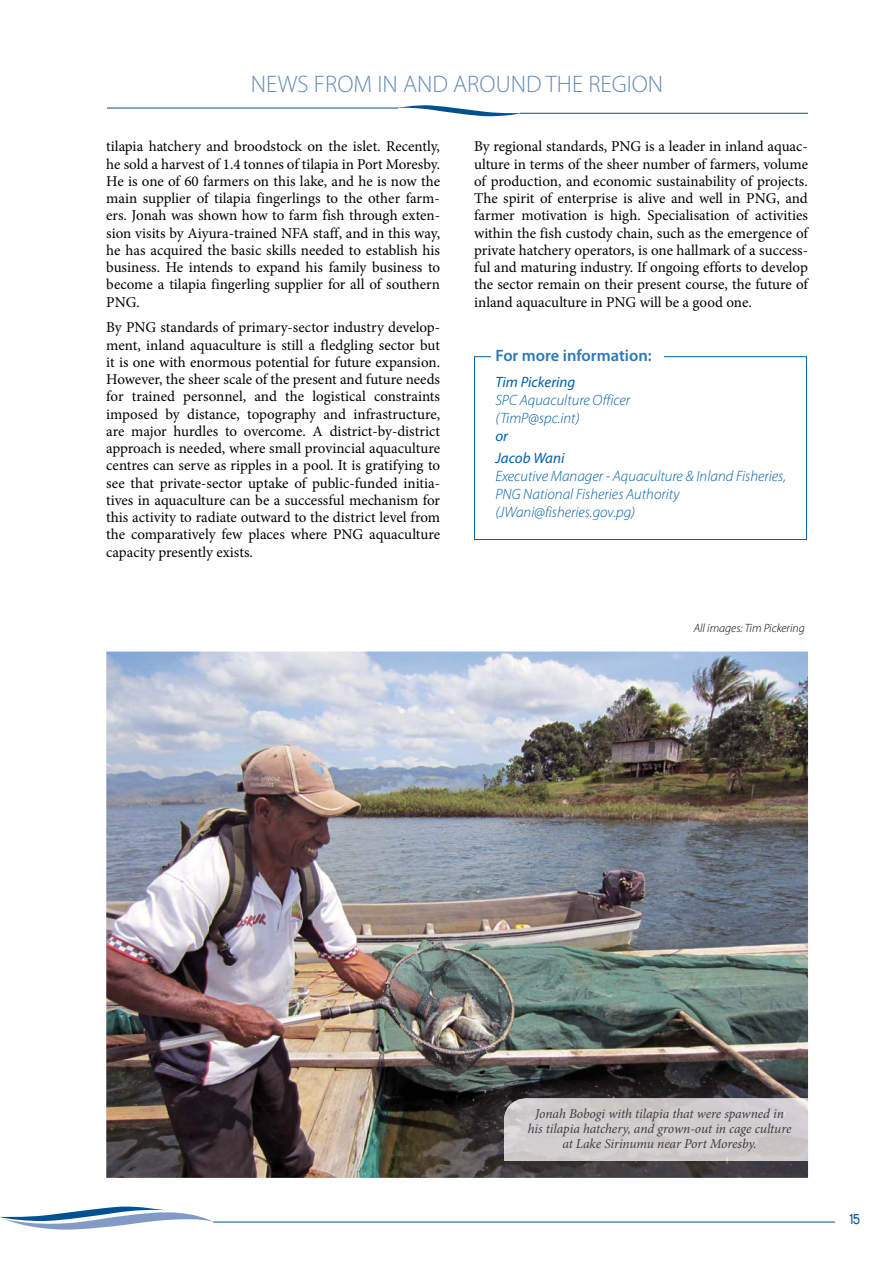
<style>
.page{position:relative;width:893px;height:1263px;background:#fff}
.page>*{position:absolute;margin:0;border:0;box-sizing:border-box;transform-origin:0 0}
.t1{font:300 24px "Myriad Pro";color:#6689b8}
.t2{font:600 16.5px "Myriad Pro";color:#2b79b8}
.t3{font:15px/17.2px "Minion Pro";color:#000;text-align:justify}
.t4{font:italic 300 15px/18px "Myriad Pro";color:#0060a9}
.t5{font:italic 15px/22.2px "Myriad Pro";color:#0060a9}
.t6{font:15px "Duepuntozero";color:#005192}
.t7{font:italic 13.5px/15px "Minion Pro";letter-spacing:-.01em;color:#3e3d40;text-align:center}
.t8{font:italic 300 12px "Myriad Pro";color:#000}
</style>
<div class="page">
<svg style="left:0;top:1206px;width:214px;height:24px"></svg>
<hr style="left:213px;top:1222px;width:622px;height:1px;background:#005192">
<hr style="left:520px;top:113px;width:288px;height:1px;background:#005192">
<hr style="left:107px;top:108px;width:291px;height:1px;background:#005192">
<svg style="left:395px;top:105px;width:126px;height:11px"></svg>
<img style="left:106px;top:652px;width:702px;height:526px">
<img style="left:504px;top:1098px;width:304px;height:63px">
<svg style="left:474px;top:356px;width:333px;height:184px"></svg>
<h1 class="t1" style="left:251px;top:75px;width:414px">NEWS FROM IN AND AROUND THE REGION</h1>
<p class="t3" style="left:106px;top:139px;width:335px">tilapia hatchery and broodstock on the islet. Recently, he sold a harvest of 1.4 tonnes of tilapia in Port Moresby.<br>He is one of 60 farmers on this lake, and he is now the main supplier of tilapia fingerlings to the other farm&shy;ers. Jonah was shown how to farm fish through exten&shy;sion visits by Aiyura-trained NFA staff, and in this way, he has acquired the basic skills needed to establish his business. He intends to expand his family business to become a tilapia fingerling supplier for all of southern PNG.</p>
<p class="t3" style="left:106px;top:320px;width:335px">By PNG standards of primary-sector industry develop&shy;ment, inland aquaculture is still a fledgling sector but it is one with enormous potential for future expansion.<br>However, the sheer scale of the present and future needs for trained personnel, and the logistical constraints imposed by distance, topography and infrastructure, are major hurdles to overcome. A district-by-district approach is needed, where small provincial aquaculture centres can serve as ripples in a pool. It is gratifying to see that private-sector uptake of public-funded initia&shy;tives in aquaculture can be a successful mechanism for this activity to radiate outward to the district level from the comparatively few places where PNG aquaculture capacity presently exists.</p>
<p class="t3" style="left:474px;top:139px;width:335px">By regional standards, PNG is a leader in inland aquac&shy;ulture in terms of the sheer number of farmers, volume of production, and economic sustainability of projects.<br>The spirit of enterprise is alive and well in PNG, and farmer motivation is high. Specialisation of activities within the fish custody chain, such as the emergence of private hatchery operators, is one hallmark of a success&shy;ful and maturing industry. If ongoing efforts to develop the sector remain on their present course, the future of inland aquaculture in PNG will be a good one.</p>
<p class="t2" style="left:495px;top:349px;width:158px">For more information:</p>
<p class="t5" style="left:495px;top:373px;width:82px">Tim Pickering</p>
<p class="t4" style="left:495px;top:393px;width:136px">SPC Aquaculture Officer (TimP@spc.int)</p>
<p class="t5" style="left:495px;top:427px;width:71px">or<br>Jacob Wani</p>
<p class="t4" style="left:495px;top:469px;width:292px">Executive Manager - Aquaculture &amp; Inland Fisheries,<br>PNG National Fisheries Authority (JWani@fisheries.gov.pg)</p>
<p class="t8" style="left:694px;top:623px;width:113px">All images: Tim Pickering</p>
<p class="t7" style="left:528px;top:1107px;width:265px">Jonah Bobogi with tilapia that were spawned in his tilapia hatchery, and grown-out in cage culture at Lake Sirinumu near Port Moresby.</p>
<p class="t6" style="left:850px;top:1211px;width:12px">15</p>
</div>
